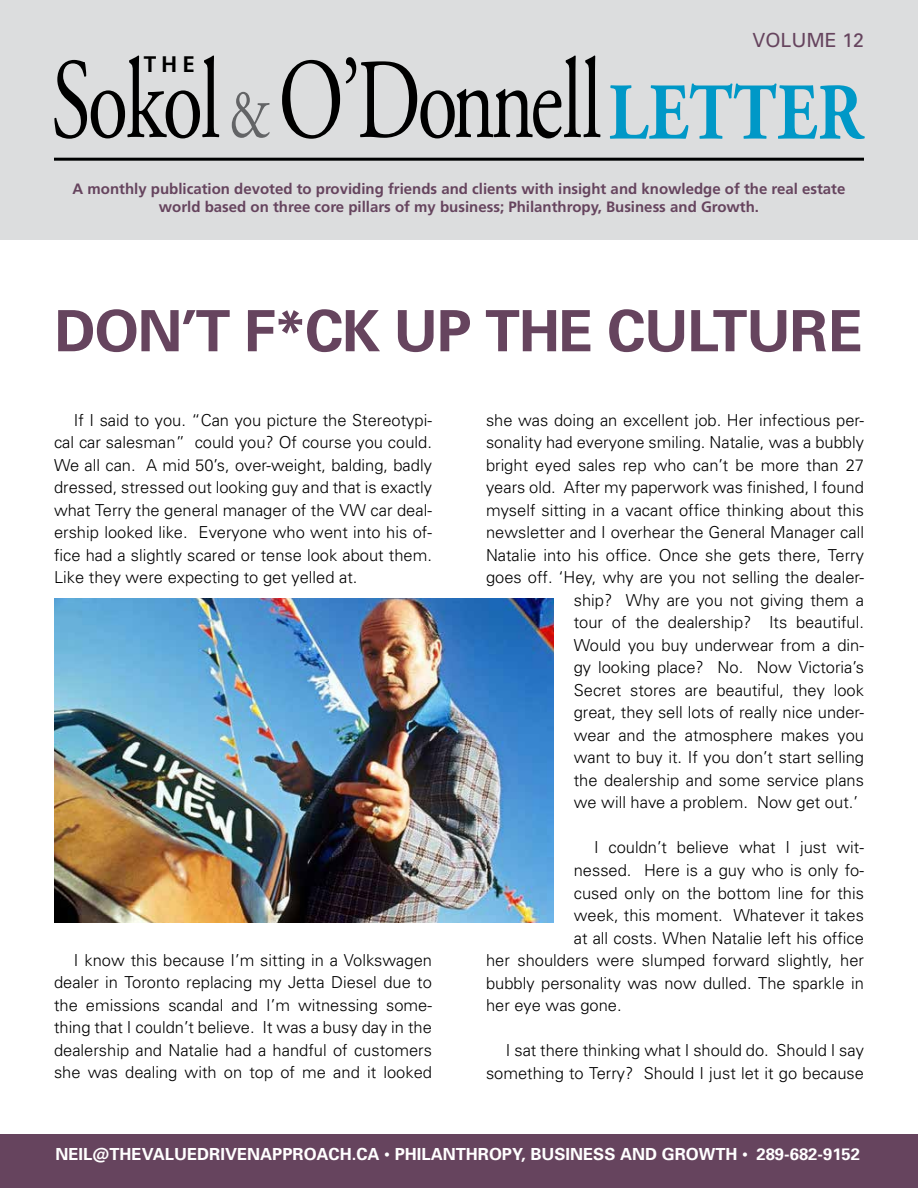
<style>
.page{position:relative;width:918px;height:1188px;background:#fff}
.page>*{position:absolute;margin:0;border:0;box-sizing:border-box;transform-origin:0 0}
.t1{font:113.85px "Adobe Garamond Pro";letter-spacing:-.035em;color:#000;scale:.72 1}
.t2{font:700 80.25px "Adobe Garamond Pro";letter-spacing:.01em;color:#0098c7;scale:.84 1}
.t3{font:700 57px "Univers";letter-spacing:-.02em;color:#66445e}
.t4{font:700 22.5px "Frutiger";color:#000}
.t5{font:19.5px "Univers";color:#66445e}
.t6{font:700 16.65px "Univers";color:#fff}
.t7{font:300 16.5px/22.5px "Univers";color:#000;text-align:justify}
.t8{font:700 15px/18px "Frutiger";color:#66445e;text-align:center}
.s1{font-size:70.35px;color:#636466}
.s2{font-family:"Garamond";font-weight:400}
</style>
<div class="page">
<div style="left:0;top:0;width:918px;height:240px;background:#dcddde"></div>
<hr style="left:54px;top:158px;width:810px;height:3px;background:#000101">
<div style="left:0;top:1134px;width:918px;height:54px;background:#66445e"></div>
<img style="left:54px;top:598px;width:500px;height:325px">
<h1 class="t1" style="left:51px;top:32px;width:767px">Sokol <span class="s1">&amp;</span> O’Donnell</h1>
<h3 class="t4" style="left:144px;top:51px;width:53px">THE</h3>
<p class="t5" style="left:752px;top:28px;width:113px">VOLUME 12</p>
<h2 class="t2" style="left:609px;top:66px;width:304px">LETTER</h2>
<p class="t8" style="left:73px;top:179px;width:774px">A monthly publication devoted to providing friends and clients with insight and knowledge of the real estate world based on three core pillars of my business; Philanthropy, Business and Growth.</p>
<h3 class="t3" style="left:54px;top:294px;width:811px">DON’T F*CK UP THE CULTURE</h3>
<p class="t7" style="left:54px;top:408px;width:380px;text-indent:20px">If I said to you. “Can you picture the Stereotypi&shy;cal car salesman” could you? Of course you could.<br>We all can. A mid 50’s, over-weight, balding, badly dressed, stressed out looking guy and that is exactly what Terry the general manager of the VW car deal&shy;ership looked like. Everyone who went into his of&shy;fice had a slightly scared or tense look about them.<br>Like they were expecting to get yelled at.</p>
<p class="t7" style="left:54px;top:948px;width:380px;text-indent:20px">I know this because I’m sitting in a Volkswagen dealer in Toronto replacing my Jetta Diesel due to the emissions scandal and I’m witnessing some&shy;thing that I couldn’t believe. It was a busy day in the dealership and Natalie had a handful of customers she was dealing with on top of me and it looked</p>
<p class="t7" style="left:486px;top:408px;width:379px">she was doing an excellent job. Her infectious per-</p>
<p class="t7" style="left:486px;top:431px;width:379px">sonality had everyone smiling. Natalie, was a bubbly</p>
<p class="t7" style="left:486px;top:453px;width:380px">bright eyed sales rep who can’t be more than 27</p>
<p class="t7" style="left:486px;top:476px;width:379px">years old. After my paperwork was finished, I found</p>
<p class="t7" style="left:486px;top:498px;width:379px">myself sitting in a vacant office thinking about this</p>
<p class="t7" style="left:486px;top:521px;width:379px">newsletter and I overhear the General Manager call</p>
<p class="t7" style="left:486px;top:543px;width:379px">Natalie into his office. Once she gets there, Terry</p>
<p class="t7" style="left:486px;top:566px;width:379px">goes off. ‘Hey, why are you not selling the dealer-</p>
<p class="t7" style="left:574px;top:588px;width:292px">ship? Why are you not giving them a</p>
<p class="t7" style="left:574px;top:611px;width:292px">tour of the dealership? Its beautiful.</p>
<p class="t7" style="left:574px;top:633px;width:292px">Would you buy underwear from a din-</p>
<p class="t7" style="left:574px;top:656px;width:292px">gy looking place? No. Now Victoria’s</p>
<p class="t7" style="left:574px;top:678px;width:292px">Secret stores are beautiful, they look</p>
<p class="t7" style="left:574px;top:701px;width:292px">great, they sell lots of really nice under-</p>
<p class="t7" style="left:574px;top:723px;width:292px">wear and the atmosphere makes you</p>
<p class="t7" style="left:574px;top:746px;width:292px">want to buy it. If you don’t start selling</p>
<p class="t7" style="left:574px;top:768px;width:292px">the dealership and some service plans</p>
<p class="t7" style="left:574px;top:791px;width:286px">we will have a problem. Now get out.’</p>
<p class="t7" style="left:594px;top:836px;width:271px">I couldn’t believe what I just wit-</p>
<p class="t7" style="left:574px;top:858px;width:292px">nessed. Here is a guy who is only fo-</p>
<p class="t7" style="left:574px;top:881px;width:292px">cused only on the bottom line for this</p>
<p class="t7" style="left:574px;top:903px;width:292px">week, this moment. Whatever it takes</p>
<p class="t7" style="left:574px;top:926px;width:292px">at all costs. When Natalie left his office</p>
<p class="t7" style="left:486px;top:948px;width:380px">her shoulders were slumped forward slightly, her</p>
<p class="t7" style="left:486px;top:971px;width:380px">bubbly personality was now dulled. The sparkle in</p>
<p class="t7" style="left:486px;top:993px;width:137px">her eye was gone.</p>
<p class="t7" style="left:486px;top:1038px;width:380px;text-align:right">I sat there thinking what I should do. Should I say something to Terry? Should I just let it go because</p>
<p class="t6" style="left:56px;top:1144px;width:806px">NEIL@THEVALUEDRIVENAPPROACH.CA <span class="s2">•</span> PHILANTHROPY, BUSINESS AND GROWTH <span class="s2">•</span> 289-682-9152</p>
</div>
